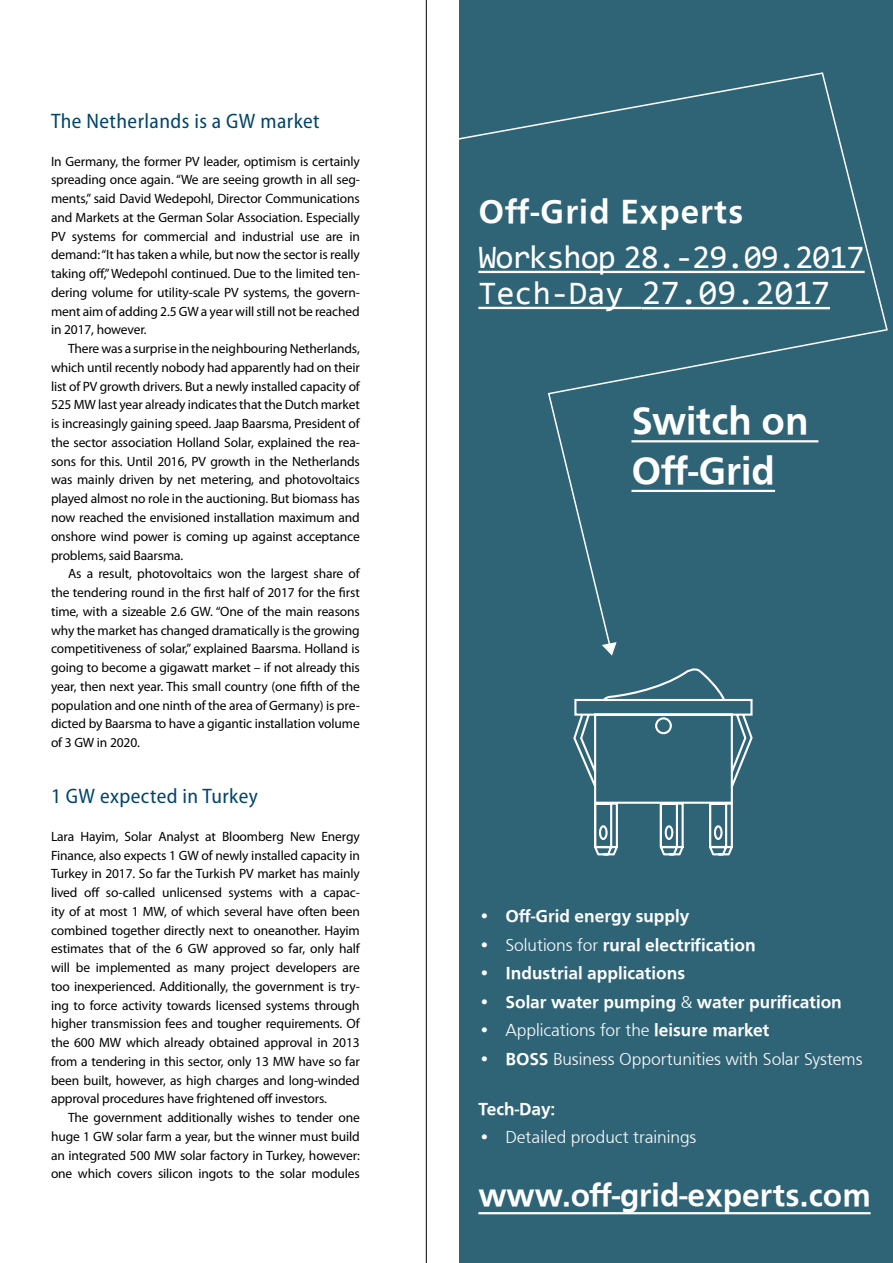
<style>
.page{position:relative;width:893px;height:1263px;background:#fff}
.page>*{position:absolute;margin:0;border:0;box-sizing:border-box;transform-origin:0 0}
.t1{font:500 39.9px/49.7px "Front Page";color:#fff}
.t2{font:34.5px "Consolas";color:#fff}
.t3{font:500 34.5px "Front Page";letter-spacing:.03em;color:#fff}
.t4{font:500 33px "Front Page";color:#fff}
.t5{font:33px "Consolas";letter-spacing:-.03em;color:#fff}
.t6{font:semi-condensed 21px "Myriad Pro";letter-spacing:.02em;color:#00456a}
.t7{font:500 18px "Front Page";color:#fff}
.t8{font:300 18px "Front Page";color:#fff}
.t9{font:13.5px/18.8px "Myriad Pro";letter-spacing:-.01em;color:#000;text-align:justify}
.s1{font-size:33px}
.s2{font-weight:300}
.s3{font-weight:500}
</style>
<div class="page">
<hr style="left:426px;top:0;width:1px;height:1263px;background:#000">
<div style="left:459px;top:0;width:434px;height:1263px;background:#2f6476"></div>
<svg style="left:573px;top:668px;width:180px;height:188px"></svg>
<svg style="left:603px;top:646px;width:13px;height:10px"></svg>
<svg style="left:459px;top:72px;width:429px;height:574px"></svg>
<hr style="left:631px;top:440px;width:187px;height:2px;background:#fff">
<hr style="left:631px;top:490px;width:144px;height:2px;background:#fff">
<hr style="left:478px;top:271px;width:387px;height:2px;background:#fff">
<hr style="left:478px;top:307px;width:164px;height:2px;background:#fff">
<hr style="left:642px;top:307px;width:188px;height:2px;background:#fff">
<hr style="left:478px;top:1212px;width:393px;height:2px;background:#fff">
<h3 class="t6" style="left:51px;top:110px;width:270px">The Netherlands is a GW market</h3>
<p class="t9" style="left:51px;top:152px;width:310px">In Germany, the former PV leader, optimism is certainly spreading once again. “We are seeing growth in all seg&shy;ments,” said David Wedepohl, Director Communications and Markets at the German Solar Association. Especially PV systems for commercial and industrial use are in demand: “It has taken a while, but now the sector is really taking off,” Wedepohl continued. Due to the limited ten&shy;dering volume for utility-scale PV systems, the govern&shy;ment aim of adding 2.5 GW a year will still not be reached in 2017, however.</p>
<p class="t9" style="left:51px;top:339px;width:310px;text-indent:17px">There was a surprise in the neighbouring Netherlands, which until recently nobody had apparently had on their list of PV growth drivers. But a newly installed capacity of 525 MW last year already indicates that the Dutch market is increasingly gaining speed. Jaap Baarsma, President of the sector association Holland Solar, explained the rea&shy;sons for this. Until 2016, PV growth in the Netherlands was mainly driven by net metering, and photovoltaics played almost no role in the auctioning. But biomass has now reached the envisioned installation maximum and onshore wind power is coming up against acceptance problems, said Baarsma.</p>
<p class="t9" style="left:51px;top:564px;width:310px;text-indent:17px">As a result, photovoltaics won the largest share of the tendering round in the first half of 2017 for the first time, with a sizeable 2.6 GW. “One of the main reasons why the market has changed dramatically is the growing competitiveness of solar,” explained Baarsma. Holland is going to become a gigawatt market – if not already this year, then next year. This small country (one fifth of the population and one ninth of the area of Germany) is pre&shy;dicted by Baarsma to have a gigantic installation volume of 3 GW in 2020.</p>
<h3 class="t6" style="left:51px;top:785px;width:208px">1 GW expected in Turkey</h3>
<p class="t9" style="left:51px;top:827px;width:310px">Lara Hayim, Solar Analyst at Bloomberg New Energy Finance, also expects 1 GW of newly installed capacity in Turkey in 2017. So far the Turkish PV market has mainly lived off so-called unlicensed systems with a capac&shy;ity of at most 1 MW, of which several have often been combined together directly next to oneanother. Hayim estimates that of the 6 GW approved so far, only half will be implemented as many project developers are too inexperienced. Additionally, the government is try&shy;ing to force activity towards licensed systems through higher transmission fees and tougher requirements. Of the 600 MW which already obtained approval in 2013 from a tendering in this sector, only 13 MW have so far been built, however, as high charges and long-winded approval procedures have frightened off investors.</p>
<p class="t9" style="left:51px;top:1108px;width:310px;text-indent:17px">The government additionally wishes to tender one huge 1 GW solar farm a year, but the winner must build an integrated 500 MW solar factory in Turkey, however: one which covers silicon ingots to the solar modules</p>
<h2 class="t3" style="left:478px;top:192px;width:266px">Off-Grid Experts</h2>
<h3 class="t5" style="left:478px;top:236px;width:388px">Workshop 28.-29.09.2017</h3>
<h2 class="t2" style="left:478px;top:271px;width:353px"><span class="s1">Tech-Day</span> 27.09.2017</h2>
<h1 class="t1" style="left:631px;top:396px;width:178px">Switch on<br>Off-Grid</h1>
<h3 class="t7" style="left:478px;top:906px;width:213px">• Off-Grid energy supply</h3>
<h3 class="t7" style="left:478px;top:934px;width:279px"><span class="s2">• Solutions for</span> rural electrification</h3>
<h3 class="t7" style="left:478px;top:963px;width:208px">• Industrial applications</h3>
<h3 class="t7" style="left:478px;top:991px;width:365px">• Solar water pumping <span class="s2">&amp;</span> water purification</h3>
<h3 class="t8" style="left:478px;top:1020px;width:293px">• Applications for the <span class="s3">leisure market</span></h3>
<h3 class="t8" style="left:478px;top:1049px;width:386px"><span class="s3">• BOSS</span> Business Opportunities with Solar Systems</h3>
<h3 class="t7" style="left:478px;top:1098px;width:79px">Tech-Day:</h3>
<h3 class="t8" style="left:478px;top:1127px;width:220px">• Detailed product trainings</h3>
<h3 class="t4" style="left:478px;top:1176px;width:394px">www.off-grid-experts.com</h3>
</div>
